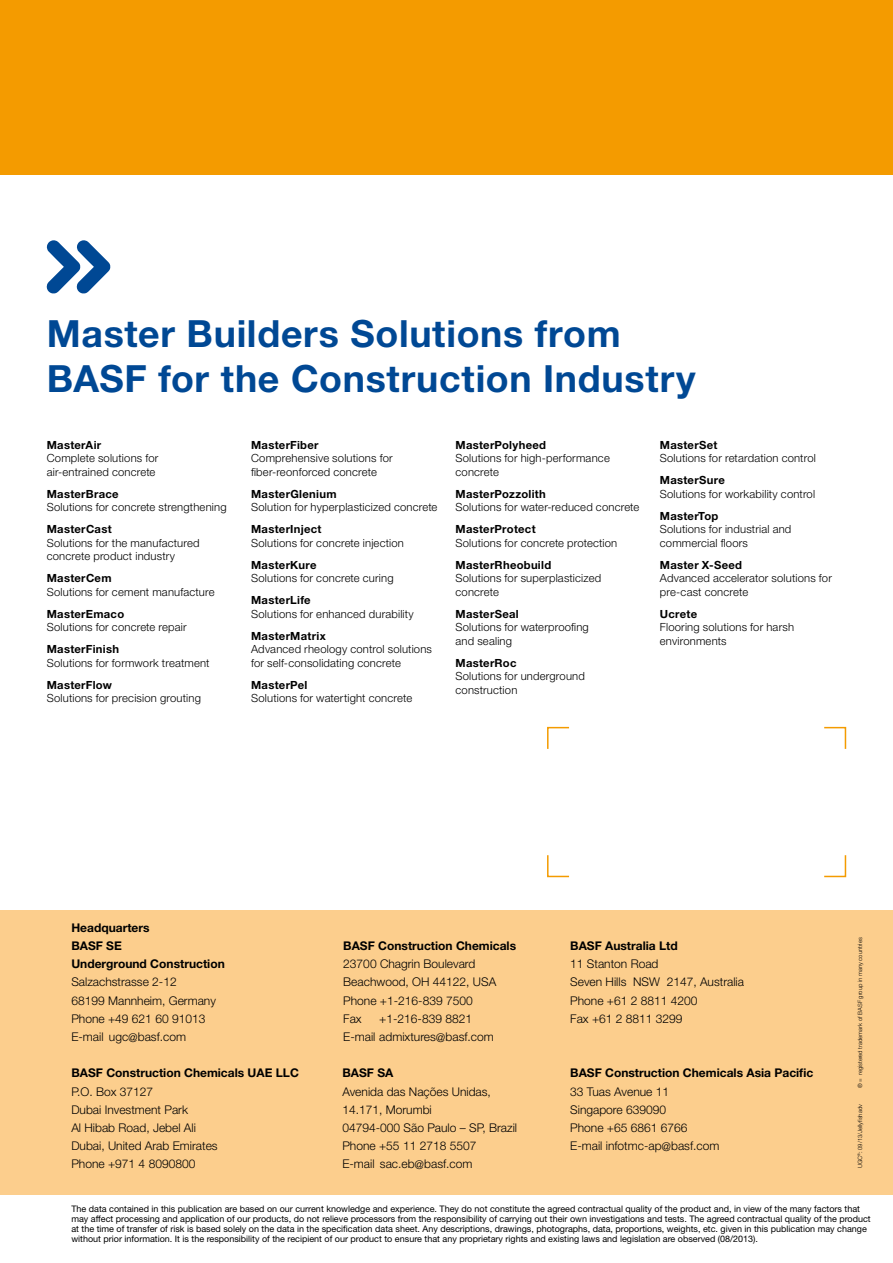
<style>
.page{position:relative;width:893px;height:1263px;background:#fff}
.page>*{position:absolute;margin:0;border:0;box-sizing:border-box;transform-origin:0 0}
.t1{font:700 37.5px/45px "Helvetica Neue LT Std";letter-spacing:.02em;color:#004894}
.t2{font:300 12px/18.1px "Helvetica Neue LT Std";color:#000}
.t3{font:700 12px/18.1px "Helvetica Neue LT Std";color:#000}
.t4{font:300 11.25px/13.5px "Helvetica Neue LT Std";letter-spacing:.015em;color:#000}
.t5{font:700 11.25px "Helvetica Neue LT Std";letter-spacing:.025em;color:#000}
.t6{font:9px/9.8px "Helvetica Neue LT Std";color:#000}
.t7{font:300 5.85px "Helvetica Neue LT Std";color:#000}
</style>
<div class="page">
<div style="left:0;top:910px;width:893px;height:284px;background:#fcce8d"></div>
<div style="left:0;top:0;width:893px;height:174px;background:#f49b00"></div>
<svg style="left:47px;top:240px;width:63px;height:54px"></svg>
<svg style="left:547px;top:726px;width:23px;height:23px"></svg>
<svg style="left:547px;top:855px;width:23px;height:23px"></svg>
<svg style="left:824px;top:726px;width:23px;height:23px"></svg>
<svg style="left:824px;top:855px;width:23px;height:23px"></svg>
<h1 class="t1" style="left:47px;top:310px;width:650px">Master Builders Solutions from<br>BASF for the Construction Industry</h1>
<p class="t5" style="left:47px;top:437px;width:56px">MasterAir</p>
<p class="t4" style="left:47px;top:451px;width:113px">Complete solutions for air-entrained concrete</p>
<p class="t5" style="left:47px;top:487px;width:73px">MasterBrace</p>
<p class="t4" style="left:47px;top:500px;width:181px">Solutions for concrete strengthening</p>
<p class="t5" style="left:47px;top:522px;width:66px">MasterCast</p>
<p class="t4" style="left:47px;top:535px;width:154px">Solutions for the manufactured concrete product industry</p>
<p class="t5" style="left:47px;top:571px;width:66px">MasterCem</p>
<p class="t4" style="left:47px;top:584px;width:169px">Solutions for cement manufacture</p>
<p class="t5" style="left:47px;top:607px;width:79px">MasterEmaco</p>
<p class="t4" style="left:47px;top:620px;width:141px">Solutions for concrete repair</p>
<p class="t5" style="left:47px;top:642px;width:74px">MasterFinish</p>
<p class="t4" style="left:47px;top:656px;width:164px">Solutions for formwork treatment</p>
<p class="t5" style="left:47px;top:678px;width:67px">MasterFlow</p>
<p class="t4" style="left:47px;top:691px;width:156px">Solutions for precision grouting</p>
<p class="t5" style="left:251px;top:438px;width:69px">MasterFiber</p>
<p class="t4" style="left:251px;top:451px;width:143px">Comprehensive solutions for fiber-reonforced concrete</p>
<p class="t5" style="left:251px;top:487px;width:87px">MasterGlenium</p>
<p class="t4" style="left:251px;top:500px;width:188px">Solution for hyperplasticized concrete</p>
<p class="t5" style="left:251px;top:522px;width:72px">MasterInject</p>
<p class="t4" style="left:251px;top:536px;width:154px">Solutions for concrete injection</p>
<p class="t5" style="left:251px;top:558px;width:67px">MasterKure</p>
<p class="t4" style="left:251px;top:571px;width:144px">Solutions for concrete curing</p>
<p class="t5" style="left:251px;top:593px;width:61px">MasterLife</p>
<p class="t4" style="left:251px;top:607px;width:164px">Solutions for enhanced durability</p>
<p class="t5" style="left:251px;top:629px;width:76px">MasterMatrix</p>
<p class="t4" style="left:251px;top:642px;width:182px">Advanced rheology control solutions for self-consolidating concrete</p>
<p class="t5" style="left:251px;top:678px;width:58px">MasterPel</p>
<p class="t4" style="left:251px;top:691px;width:163px">Solutions for watertight concrete</p>
<p class="t5" style="left:455px;top:438px;width:92px">MasterPolyheed</p>
<p class="t4" style="left:455px;top:451px;width:156px">Solutions for high-performance concrete</p>
<p class="t5" style="left:455px;top:487px;width:92px">MasterPozzolith</p>
<p class="t4" style="left:455px;top:500px;width:185px">Solutions for water-reduced concrete</p>
<p class="t5" style="left:455px;top:522px;width:82px">MasterProtect</p>
<p class="t4" style="left:455px;top:536px;width:163px">Solutions for concrete protection</p>
<p class="t5" style="left:455px;top:558px;width:97px">MasterRheobuild</p>
<p class="t4" style="left:455px;top:571px;width:147px">Solutions for superplasticized concrete</p>
<p class="t5" style="left:455px;top:607px;width:65px">MasterSeal</p>
<p class="t4" style="left:455px;top:620px;width:135px">Solutions for waterproofing and sealing</p>
<p class="t5" style="left:455px;top:656px;width:62px">MasterRoc</p>
<p class="t4" style="left:455px;top:669px;width:131px">Solutions for underground construction</p>
<p class="t5" style="left:660px;top:438px;width:59px">MasterSet</p>
<p class="t4" style="left:660px;top:451px;width:157px">Solutions for retardation control</p>
<p class="t5" style="left:660px;top:473px;width:67px">MasterSure</p>
<p class="t4" style="left:660px;top:487px;width:157px">Solutions for workability control</p>
<p class="t5" style="left:660px;top:509px;width:60px">MasterTop</p>
<p class="t4" style="left:660px;top:522px;width:133px">Solutions for industrial and commercial floors</p>
<p class="t5" style="left:660px;top:558px;width:84px">Master X-Seed</p>
<p class="t4" style="left:660px;top:571px;width:174px">Advanced accelerator solutions for pre-cast concrete</p>
<p class="t5" style="left:660px;top:607px;width:39px">Ucrete</p>
<p class="t4" style="left:660px;top:620px;width:136px">Flooring solutions for harsh environments</p>
<p class="t3" style="left:71px;top:918px;width:155px">Headquarters<br>BASF SE<br>Underground Construction</p>
<p class="t2" style="left:71px;top:973px;width:146px">Salzachstrasse 2-12<br>68199 Mannheim, Germany<br>Phone +49 621 60 91013<br>E-mail ugc@basf.com</p>
<p class="t3" style="left:71px;top:1064px;width:229px">BASF Construction Chemicals UAE LLC</p>
<p class="t2" style="left:71px;top:1082px;width:148px">P.O. Box 37127<br>Dubai Investment Park<br>Al Hibab Road, Jebel Ali<br>Dubai, United Arab Emirates<br>Phone +971 4 8090800</p>
<p class="t3" style="left:343px;top:936px;width:174px">BASF Construction Chemicals</p>
<p class="t2" style="left:343px;top:954px;width:154px">23700 Chagrin Boulevard<br>Beachwood, OH 44122, USA<br>Phone +1-216-839 7500<br>Fax</p>
<p class="t2" style="left:343px;top:1009px;width:152px;text-indent:36px">+1-216-839 8821<br>E-mail admixtures@basf.com</p>
<p class="t3" style="left:342px;top:1064px;width:52px">BASF SA</p>
<p class="t2" style="left:342px;top:1082px;width:176px">Avenida das Nações Unidas,<br>14.171, Morumbi<br>04794-000 São Paulo – SP, Brazil<br>Phone +55 11 2718 5507<br>E-mail sac.eb@basf.com</p>
<p class="t3" style="left:570px;top:936px;width:109px">BASF Australia Ltd</p>
<p class="t2" style="left:570px;top:954px;width:175px">11 Stanton Road<br>Seven Hills NSW 2147, Australia<br>Phone +61 2 8811 4200<br>Fax +61 2 8811 3299</p>
<p class="t3" style="left:570px;top:1064px;width:245px">BASF Construction Chemicals Asia Pacific</p>
<p class="t2" style="left:570px;top:1082px;width:151px">33 Tuas Avenue 11<br>Singapore 639090<br>Phone +65 6861 6766<br>E-mail infotmc-ap@basf.com</p>
<p class="t7" style="left:856px;top:1088px;width:152px;rotate:-90deg">® = registered trademark of BASF group in many countries</p>
<p class="t7" style="left:856px;top:1168px;width:66px;rotate:-90deg">UGC<sup>®</sup>: 09/13/Jellyfishadv</p>
<p class="t6" style="left:71px;top:1204px;width:801px">The data contained in this publication are based on our current knowledge and experience. They do not constitute the agreed contractual quality of the product and, in view of the many factors that may affect processing and application of our products, do not relieve processors from the responsibility of carrying out their own investigations and tests. The agreed contractual quality of the product at the time of transfer of risk is based solely on the data in the specification data sheet. Any descriptions, drawings, photographs, data, proportions, weights, etc. given in this publication may change without prior information. It is the responsibility of the recipient of our product to ensure that any proprietary rights and existing laws and legislation are observed (08/2013).</p>
</div>
